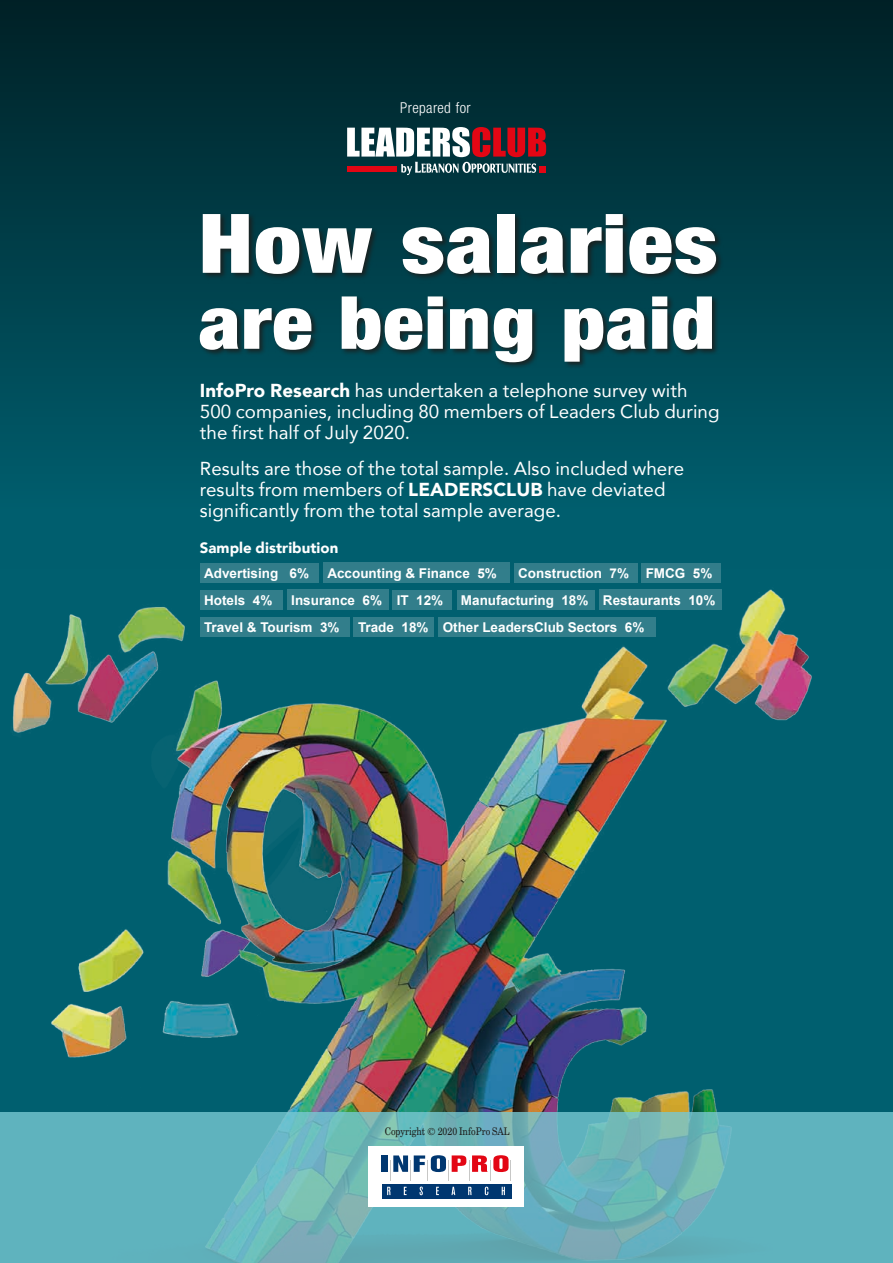
<style>
.page{position:relative;width:893px;height:1263px;background:#fff}
.page>*{position:absolute;margin:0;border:0;box-sizing:border-box;transform-origin:0 0}
.t1{font:900 condensed 82.35px "Helvetica Neue";letter-spacing:.01em;color:#fff;scale:1.15 1}
.t2{font:900 condensed 73.2px "Helvetica Neue";letter-spacing:.01em;color:#fff;scale:1.15 1}
.t3{font:18.75px/21px "Avenir";letter-spacing:.005em;color:#fff}
.t4{font:900 15px "Avenir";letter-spacing:.005em;color:#fff}
.t5{font:300 condensed 15px "Helvetica Neue";letter-spacing:.025em;color:#fff}
.t6{font:700 13.5px "Arial";color:#fff}
.t7{font:10.5px "Century Schoolbook BT";color:#1d1d1b;scale:.85 1}
.s1{font-weight:900}
</style>
<div class="page">
<img style="left:0;top:569px;width:893px;height:543px">
<svg style="left:0;top:1112px;width:893px;height:151px;fill:#5fb3be"></svg>
<div style="left:0;top:0;width:893px;height:569px;background:linear-gradient(to bottom,#002126,#006474)"></div>
<div style="left:369px;top:1146px;width:155px;height:61px;background:#fff"></div>
<div style="left:382px;top:1184px;width:129px;height:15px;background:#003770"></div>
<div style="left:382px;top:1155px;width:6px;height:17px;background:#003770"></div>
<svg style="left:387px;top:1155px;width:124px;height:40px"></svg>
<svg style="left:347px;top:127px;width:199px;height:48px"></svg>
<div style="left:199px;top:212px;width:524px;height:157px;background:#1d1d1b;opacity:.85"></div>
<div style="left:287px;top:590px;width:101px;height:20px;background:#327e8b"></div>
<div style="left:599px;top:590px;width:122px;height:20px;background:#327e8b"></div>
<div style="left:392px;top:590px;width:60px;height:19px;background:#327e8b"></div>
<div style="left:457px;top:590px;width:137px;height:19px;background:#327e8b"></div>
<div style="left:200px;top:590px;width:83px;height:20px;background:#327e8b"></div>
<div style="left:200px;top:563px;width:119px;height:20px;background:#327e8b"></div>
<div style="left:514px;top:563px;width:123px;height:20px;background:#327e8b"></div>
<div style="left:323px;top:563px;width:186px;height:20px;background:#327e8b"></div>
<div style="left:641px;top:563px;width:80px;height:20px;background:#327e8b"></div>
<div style="left:200px;top:617px;width:150px;height:20px;background:#327e8b"></div>
<div style="left:354px;top:617px;width:80px;height:20px;background:#327e8b"></div>
<div style="left:438px;top:617px;width:218px;height:20px;background:#327e8b"></div>
<p class="t5" style="left:400px;top:99px;width:72px">Prepared for</p>
<h1 class="t1" style="left:199px;top:193px;width:453px">How salaries</h1>
<h2 class="t2" style="left:199px;top:278px;width:451px">are being paid</h2>
<p class="t3" style="left:200px;top:379px;width:521px"><span class="s1">InfoPro Research</span> has undertaken a telephone survey with<br>500 companies, including 80 members of Leaders Club during the first half of July 2020.</p>
<p class="t3" style="left:200px;top:457px;width:486px">Results are those of the total sample. Also included where results from members of <span class="s1">LeadersClub</span> have deviated significantly from the total sample average.</p>
<p class="t4" style="left:200px;top:535px;width:140px">Sample distribution</p>
<p class="t6" style="left:204px;top:564px;width:106px">Advertising 6%</p>
<p class="t6" style="left:327px;top:564px;width:171px">Accounting &amp; Finance 5%</p>
<p class="t6" style="left:518px;top:564px;width:196px">Construction 7% FMCG 5%</p>
<p class="t6" style="left:204px;top:591px;width:70px">Hotels 4%</p>
<p class="t6" style="left:291px;top:591px;width:153px">Insurance 6% IT 12%</p>
<p class="t6" style="left:461px;top:591px;width:256px">Manufacturing 18% Restaurants 10%</p>
<p class="t6" style="left:204px;top:618px;width:137px">Travel &amp; Tourism 3%</p>
<p class="t6" style="left:358px;top:618px;width:288px">Trade 18% Other LeadersClub Sectors 6%</p>
<p class="t7" style="left:385px;top:1125px;width:148px">Copyright © 2020 InfoPro SAL</p>
</div>
